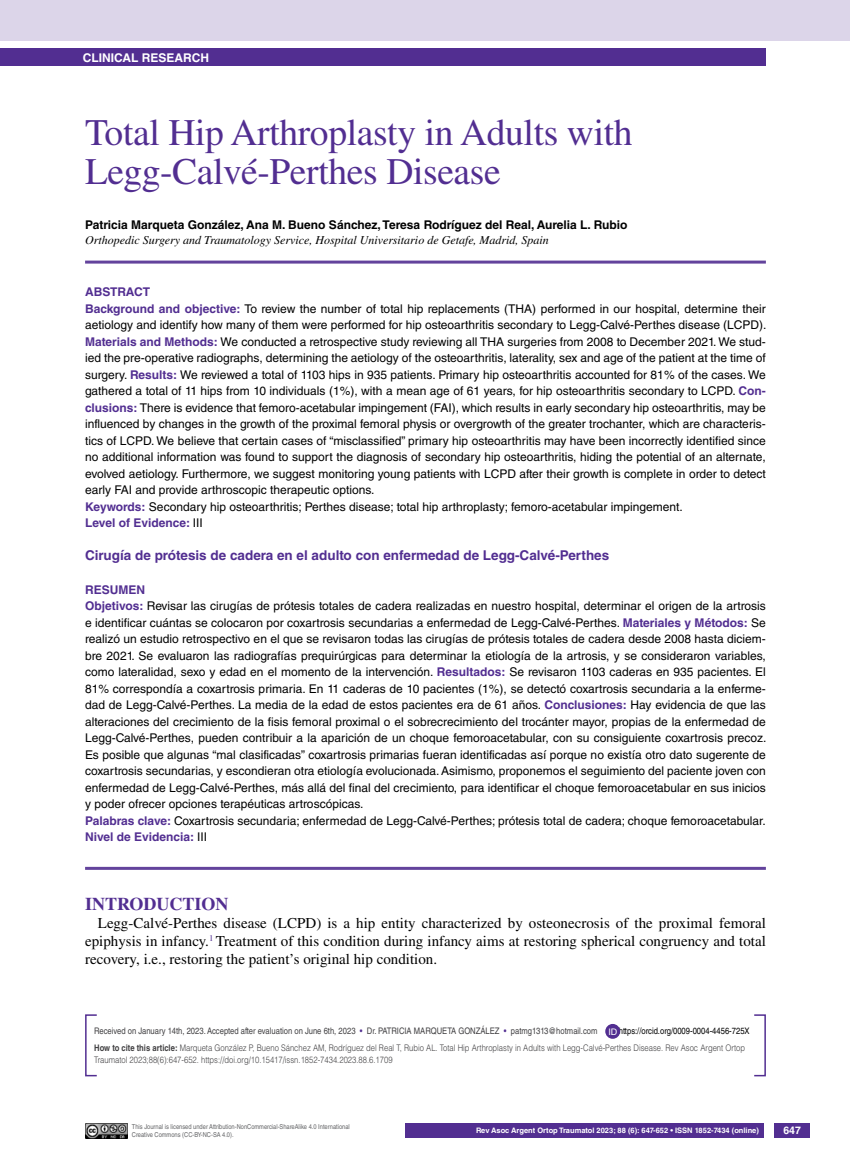
<style>
.page{position:relative;width:851px;height:1170px;background:#fff}
.page>*{position:absolute;margin:0;border:0;box-sizing:border-box;transform-origin:0 0}
.t1{font:37.5px/39px "Times LT Std";letter-spacing:-.01em;color:#522e91}
.t2{font:700 18px "Times LT Std";color:#522e91}
.t3{font:15px/18px "Times LT Std";color:#000;text-align:justify}
.t4{font:700 13.5px "Helvetica LT Std";color:#522e91}
.t5{font:12px/16.5px "Helvetica LT Std";color:#000}
.t6{font:italic 12px "Times LT Std";color:#000}
.t7{font:700 12px "Helvetica LT Std";color:#000}
.t8{font:700 12px "Helvetica LT Std";color:#fff}
.t9{font:700 10.5px "Helvetica LT Std";color:#fff}
.t10{font:300 9px/16.2px "Helvetica LT Std";color:#414042;scale:.85 1}
.t11{font:9px "Helvetica LT Std";color:#414042;scale:.85 1}
.t12{font:700 7.5px "Helvetica LT Std";color:#fff}
.t13{font:6.75px/7.5px "Helvetica LT Std";color:#636466;scale:.85 1}
.s1{font-weight:700;color:#522e91}
.s2{color:#522e91}
.s3{font-weight:400;color:#fff}
.s4{font-weight:400;color:#000}
.s5{font-weight:700}
</style>
<div class="page">
<div style="left:774px;top:1123px;width:35px;height:14px;background:#522e91"></div>
<div style="left:0;top:49px;width:765px;height:17px;background:#522e91"></div>
<hr style="left:85px;top:260px;width:680px;height:3px;background:#63439c">
<hr style="left:85px;top:866px;width:680px;height:3px;background:#63439c">
<img style="left:85px;top:1123px;width:42px;height:14px">
<div style="left:0;top:0;width:849px;height:41px;background:#dcd5e9"></div>
<div style="left:405px;top:1123px;width:359px;height:14px;background:#522e91"></div>
<div style="left:85px;top:1014px;width:12px;height:62px;border:2px solid #522e91"></div>
<div style="left:605px;top:1023px;width:15px;height:15px;background:#522e91;border-radius:50%"></div>
<p class="t8" style="left:83px;top:50px;width:128px">CLINICAL RESEARCH</p>
<h1 class="t1" style="left:85px;top:112px;width:549px">Total Hip Arthroplasty in Adults with<br>Legg-Calvé-Perthes Disease</h1>
<p class="t7" style="left:85px;top:217px;width:543px">Patricia Marqueta González, Ana M. Bueno Sánchez, Teresa Rodríguez del Real, Aurelia L. Rubio</p>
<p class="t6" style="left:85px;top:233px;width:465px">Orthopedic Surgery and Traumatology Service, Hospital Universitario de Getafe, Madrid, Spain</p>
<p class="t5" style="left:85px;top:284px;width:683px"><span class="s1">ABSTRACT<br>Background and objective:</span> To review the number of total hip replacements (THA) performed in our hospital, determine their aetiology and identify how many of them were performed for hip osteoarthritis secondary to Legg-Calvé-Perthes disease (LCPD).<br><span class="s1">Materials and Methods:</span> We conducted a retrospective study reviewing all THA surgeries from 2008 to December 2021. We stud&shy;ied the pre-operative radiographs, determining the aetiology of the osteoarthritis, laterality, sex and age of the patient at the time of surgery. <span class="s1">Results:</span> We reviewed a total of 1103 hips in 935 patients. Primary hip osteoarthritis accounted for 81% of the cases. We gathered a total of 11 hips from 10 individuals (1%), with a mean age of 61 years, for hip osteoarthritis secondary to LCPD. <span class="s1">Con&shy;clusions:</span> There is evidence that femoro-acetabular impingement (FAI), which results in early secondary hip osteoarthritis, may be influenced by changes in the growth of the proximal femoral physis or overgrowth of the greater trochanter, which are characteris&shy;tics of LCPD. We believe that certain cases of “misclassified” primary hip osteoarthritis may have been incorrectly identified since no additional information was found to support the diagnosis of secondary hip osteoarthritis, hiding the potential of an alternate, evolved aetiology. Furthermore, we suggest monitoring young patients with LCPD after their growth is complete in order to detect early FAI and provide arthroscopic therapeutic options.<br><span class="s1">Keywords:</span> Secondary hip osteoarthritis; Perthes disease; total hip arthroplasty; femoro-acetabular impingement.<br><span class="s1">Level of Evidence:</span> III</p>
<p class="t4" style="left:85px;top:547px;width:525px">Cirugía de prótesis de cadera en el adulto con enfermedad de Legg-Calvé-Perthes</p>
<p class="t5" style="left:85px;top:581px;width:682px"><span class="s1">RESUMEN<br>Objetivos:</span> Revisar las cirugías de prótesis totales de cadera realizadas en nuestro hospital, determinar el origen de la artrosis e identificar cuántas se colocaron por coxartrosis secundarias a enfermedad de Legg-Calvé-Perthes. <span class="s1">Materiales y Métodos:</span> Se realizó un estudio retrospectivo en el que se revisaron todas las cirugías de prótesis totales de cadera desde 2008 hasta diciem&shy;bre 2021. Se evaluaron las radiografías prequirúrgicas para determinar la etiología de la artrosis, y se consideraron variables, como lateralidad, sexo y edad en el momento de la intervención. <span class="s1">Resultados:</span> Se revisaron 1103 caderas en 935 pacientes. El 81% correspondía a coxartrosis primaria. En 11 caderas de 10 pacientes (1%), se detectó coxartrosis secundaria a la enferme&shy;dad de Legg-Calvé-Perthes. La media de la edad de estos pacientes era de 61 años. <span class="s1">Conclusiones:</span> Hay evidencia de que las alteraciones del crecimiento de la fisis femoral proximal o el sobrecrecimiento del trocánter mayor, propias de la enfermedad de Legg-Calvé-Perthes, pueden contribuir a la aparición de un choque femoroacetabular, con su consiguiente coxartrosis precoz.<br>Es posible que algunas “mal clasificadas” coxartrosis primarias fueran identificadas así porque no existía otro dato sugerente de coxartrosis secundarias, y escondieran otra etiología evolucionada. Asimismo, proponemos el seguimiento del paciente joven con enfermedad de Legg-Calvé-Perthes, más allá del final del crecimiento, para identificar el choque femoroacetabular en sus inicios y poder ofrecer opciones terapéuticas artroscópicas.<br><span class="s1">Palabras clave:</span> Coxartrosis secundaria; enfermedad de Legg-Calvé-Perthes; prótesis total de cadera; choque femoroacetabular.<br><span class="s1">Nivel de Evidencia:</span> III</p>
<h2 class="t2" style="left:85px;top:893px;width:145px">INTRODUCTION</h2>
<p class="t3" style="left:85px;top:914px;width:682px;text-indent:13px">Legg-Calvé-Perthes disease (LCPD) is a hip entity characterized by osteonecrosis of the proximal femoral epiphysis in infancy.<sup>1</sup> Treatment of this condition during infancy aims at restoring spherical congruency and total recovery, i.e., restoring the patient’s original hip condition.</p>
<p class="t11" style="left:94px;top:1025px;width:345px">Received on January 14th, 2023. Accepted after evaluation on June 6th, 2023 <span class="s2">•</span> Dr. Patricia</p>
<p class="t11" style="left:414px;top:1025px;width:40px">Marqueta</p>
<p class="t11" style="left:458px;top:1025px;width:165px">González <span class="s2">•</span> patmg1313@hotmail.com</p>
<p class="t10" style="left:94px;top:1022px;width:772px;text-indent:514px"><span class="s3">ID</span> <span class="s4">https://orcid.org/0009-0004-4456-725X<br></span><span class="s5">How to cite this article:</span> Marqueta González P, Bueno Sánchez AM, Rodríguez del Real T, Rubio AL. Total Hip Arthroplasty in Adults with Legg-Calvé-Perthes Disease. Rev Asoc Argent Ortop</p>
<p class="t10" style="left:94px;top:1051px;width:352px">Traumatol 2023;88(6):647-652. https://doi.org/10.15417/issn.1852-7434.2023.88.6.1709</p>
<p class="t13" style="left:132px;top:1123px;width:258px">This Journal is licensed under Attribution-NonCommercial-ShareAlike 4.0 International<br>Creative Commons (CC-BY-NC-SA 4.0).</p>
<p class="t12" style="left:476px;top:1125px;width:284px">Rev Asoc Argent Ortop Traumatol 2023; 88 (6): 647-652 • ISSN 1852-7434 (online)</p>
<p class="t9" style="left:783px;top:1124px;width:19px">647</p>
</div>
